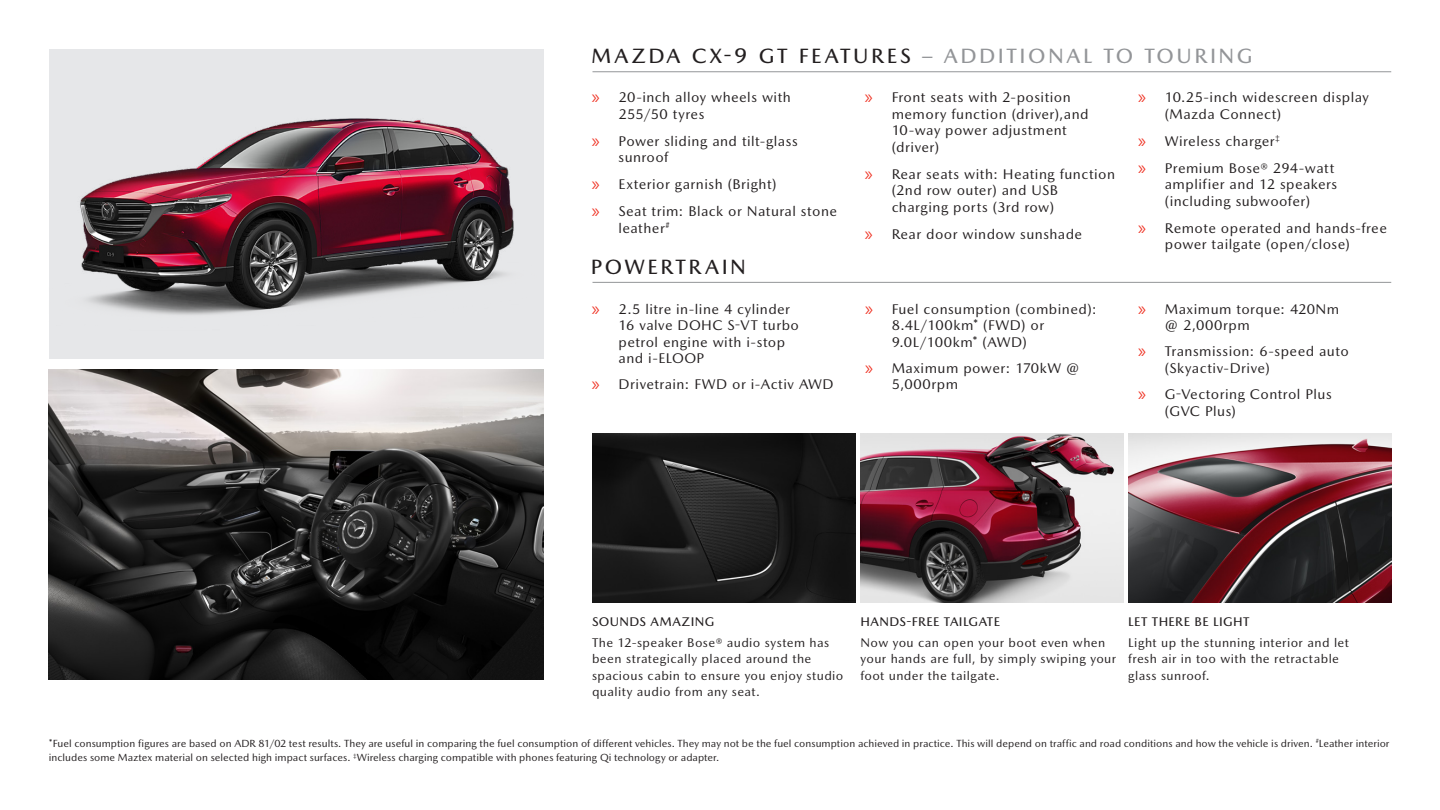
<style>
.page{position:relative;width:1440px;height:810px;background:#fff}
.page>*{position:absolute;margin:0;border:0;box-sizing:border-box;transform-origin:0 0}
.t1{font:500 21px "Mazda Type";letter-spacing:.12em;color:#939598}
.t2{font:500 21px "Mazda Type";letter-spacing:.115em;color:#231f20}
.t3{font:14.25px/16.5px "Mazda Type";letter-spacing:.03em;color:#231f20}
.t4{font:12.75px/16.5px "Mazda Type";letter-spacing:.03em;color:#231f20}
.t5{font:500 12.75px "Mazda Type";letter-spacing:.03em;color:#231f20}
.t6{font:10.5px/14.5px "Mazda Type";color:#231f20}
.s1{color:#231f20}
.s2{font-family:"Interstate";font-weight:300;color:#ef3122}
</style>
<div class="page">
<hr style="left:592px;top:71px;width:799px;height:1px;background:#939598">
<img style="left:592px;top:434px;width:263px;height:169px">
<img style="left:861px;top:434px;width:262px;height:169px">
<img style="left:1129px;top:434px;width:262px;height:169px">
<img style="left:49px;top:370px;width:495px;height:310px">
<hr style="left:592px;top:282px;width:799px;height:1px;background:#939598">
<div style="left:49px;top:49px;width:495px;height:309px;background:#e6e7e9"></div>
<img style="left:80px;top:118px;width:434px;height:197px">
<h1 class="t1" style="left:592px;top:44px;width:663px"><span class="s1">MAZDA CX-ḉ GT FEATURES</span> – ADDITIONAL TO TOURING</h1>
<p class="t3" style="left:619px;top:89px;width:174px;text-indent:-27px"><span class="s2">»</span> 20-inch alloy wheels with<br>255/50 tyres</p>
<p class="t3" style="left:619px;top:133px;width:181px;text-indent:-27px"><span class="s2">»</span> Power sliding and tilt-glass sunroof</p>
<p class="t3" style="left:592px;top:171px;width:247px;line-height:27px"><span class="s2">»</span> Exterior garnish (Bright)<br><span class="s2">»</span> Seat trim: Black or Natural stone</p>
<p class="t3" style="left:619px;top:220px;width:53px">leather<sup>#</sup></p>
<p class="t3" style="left:892px;top:89px;width:198px;text-indent:-27px"><span class="s2">»</span> Front seats with 2-position memory function (driver),and<br>10-way power adjustment (driver)</p>
<p class="t3" style="left:892px;top:166px;width:225px;text-indent:-27px"><span class="s2">»</span> Rear seats with: Heating function (2nd row outer) and USB charging ports (3rd row)</p>
<p class="t3" style="left:865px;top:226px;width:219px"><span class="s2">»</span> Rear door window sunshade</p>
<p class="t3" style="left:1165px;top:89px;width:206px;text-indent:-27px"><span class="s2">»</span> 10.25-inch widescreen display (Mazda Connect)</p>
<p class="t3" style="left:1138px;top:127px;width:198px;line-height:27px"><span class="s2">»</span> Wireless charger<sup>‡<br></sup><span class="s2">»</span> Premium Bose® 294-watt</p>
<p class="t3" style="left:1165px;top:176px;width:174px">amplifier and 12 speakers (including subwoofer)</p>
<p class="t3" style="left:1165px;top:220px;width:224px;text-indent:-27px"><span class="s2">»</span> Remote operated and hands-free power tailgate (open/close)</p>
<h1 class="t2" style="left:591px;top:254px;width:157px">POWERTRAIN</h1>
<p class="t3" style="left:619px;top:300px;width:182px;text-indent:-27px"><span class="s2">»</span> 2.5 litre in-line 4 cylinder<br>16 valve DOHC S-VT turbo petrol engine with i-stop and i-ELOOP</p>
<p class="t3" style="left:592px;top:376px;width:243px"><span class="s2">»</span> Drivetrain: FWD or i-Activ AWD</p>
<p class="t3" style="left:892px;top:300px;width:207px;text-indent:-27px"><span class="s2">»</span> Fuel consumption (combined):<br>8.4L/100km* (FWD) or<br>9.0L/100km* (AWD)</p>
<p class="t3" style="left:892px;top:360px;width:189px;text-indent:-27px"><span class="s2">»</span> Maximum power: 170kW @<br>5,000rpm</p>
<p class="t3" style="left:1165px;top:300px;width:176px;text-indent:-27px"><span class="s2">»</span> Maximum torque: 420Nm @ 2,000rpm</p>
<p class="t3" style="left:1165px;top:343px;width:186px;text-indent:-27px"><span class="s2">»</span> Transmission: 6-speed auto (Skyactiv-Drive)</p>
<p class="t3" style="left:1165px;top:386px;width:169px;text-indent:-27px"><span class="s2">»</span> G-Vectoring Control Plus (GVC Plus)</p>
<p class="t5" style="left:592px;top:614px;width:124px">SOUNDS AMAZING</p>
<p class="t4" style="left:592px;top:634px;width:253px">The 12-speaker Bose® audio system has been strategically placed around the spacious cabin to ensure you enjoy studio quality audio from any seat.</p>
<p class="t5" style="left:861px;top:614px;width:141px">HANDS-FREE TAILGATE</p>
<p class="t4" style="left:861px;top:634px;width:257px">Now you can open your boot even when your hands are full, by simply swiping your foot under the tailgate.</p>
<p class="t5" style="left:1128px;top:614px;width:123px">LET THERE BE LIGHT</p>
<p class="t4" style="left:1128px;top:634px;width:222px">Light up the stunning interior and let fresh air in too with the retractable glass sunroof.</p>
<p class="t6" style="left:49px;top:736px;width:1342px">*Fuel consumption figures are based on ADR 81/02 test results. They are useful in comparing the fuel consumption of different vehicles. They may not be the fuel consumption achieved in practice. This will depend on traffic and road conditions and how the vehicle is driven. <sup>#</sup>Leather interior includes some Maztex material on selected high impact surfaces. <sup>‡</sup>Wireless charging compatible with phones featuring Qi technology or adapter.</p>
</div>
